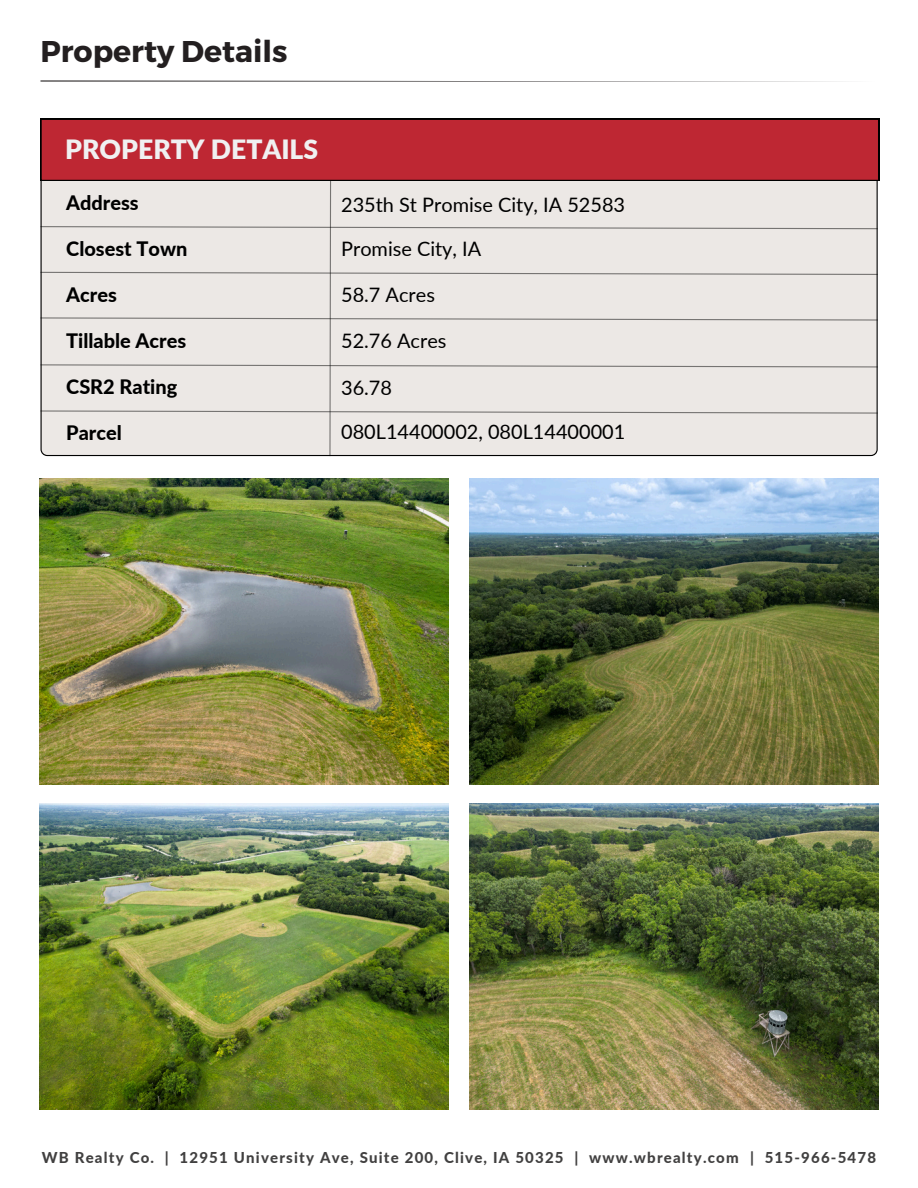
<style>
.page{position:relative;width:918px;height:1188px;background:#fff}
.page>*{position:absolute;margin:0;border:0;box-sizing:border-box;transform-origin:0 0}
.t1{font:700 30px "Montserrat";color:#231f20}
.t2{font:900 26.55px "Lato";color:#f0f0f1}
.t3{font:19.95px "Lato";color:#000}
.t4{font:800 19.95px "Lato";color:#000}
.t5{font:800 15px "Lato";letter-spacing:.08em;color:#414040}
</style>
<div class="page">
<svg style="left:40px;top:80px;width:803px;height:2px"></svg>
<img style="left:40px;top:479px;width:408px;height:306px">
<img style="left:40px;top:803px;width:408px;height:306px">
<img style="left:470px;top:479px;width:408px;height:306px">
<img style="left:470px;top:803px;width:408px;height:306px">
<div style="left:41px;top:119px;width:838px;height:61px;background:#be2733"></div>
<div style="left:40px;top:180px;width:839px;height:277px;background:#ece8e5"></div>
<h4 class="t1" style="left:40px;top:32px;width:249px">Property Details</h4>
<h4 class="t2" style="left:65px;top:133px;width:254px">PROPERTY DETAILS</h4>
<h4 class="t4" style="left:66px;top:190px;width:74px">Address</h4>
<h5 class="t4" style="left:66px;top:236px;width:123px">Closest Town</h5>
<h5 class="t4" style="left:66px;top:283px;width:52px">Acres</h5>
<h5 class="t4" style="left:66px;top:328px;width:121px">Tillable Acres</h5>
<h5 class="t4" style="left:66px;top:375px;width:113px">CSR2 Rating</h5>
<h5 class="t4" style="left:66px;top:421px;width:57px">Parcel</h5>
<h3 class="t3" style="left:341px;top:192px;width:286px">235th St Promise City, IA 52583</h3>
<p class="t3" style="left:341px;top:237px;width:142px">Promise City, IA</p>
<p class="t3" style="left:341px;top:282px;width:95px">58.7 Acres</p>
<p class="t3" style="left:341px;top:328px;width:107px">52.76 Acres</p>
<p class="t3" style="left:341px;top:376px;width:52px">36.78</p>
<p class="t3" style="left:341px;top:419px;width:286px">080L14400002, 080L14400001</p>
<h4 class="t5" style="left:42px;top:1148px;width:836px">WB Realty Co. | 12951 University Ave, Suite 200, Clive, IA 50325 | www.wbrealty.com | 515-966-5478</h4>
</div>
